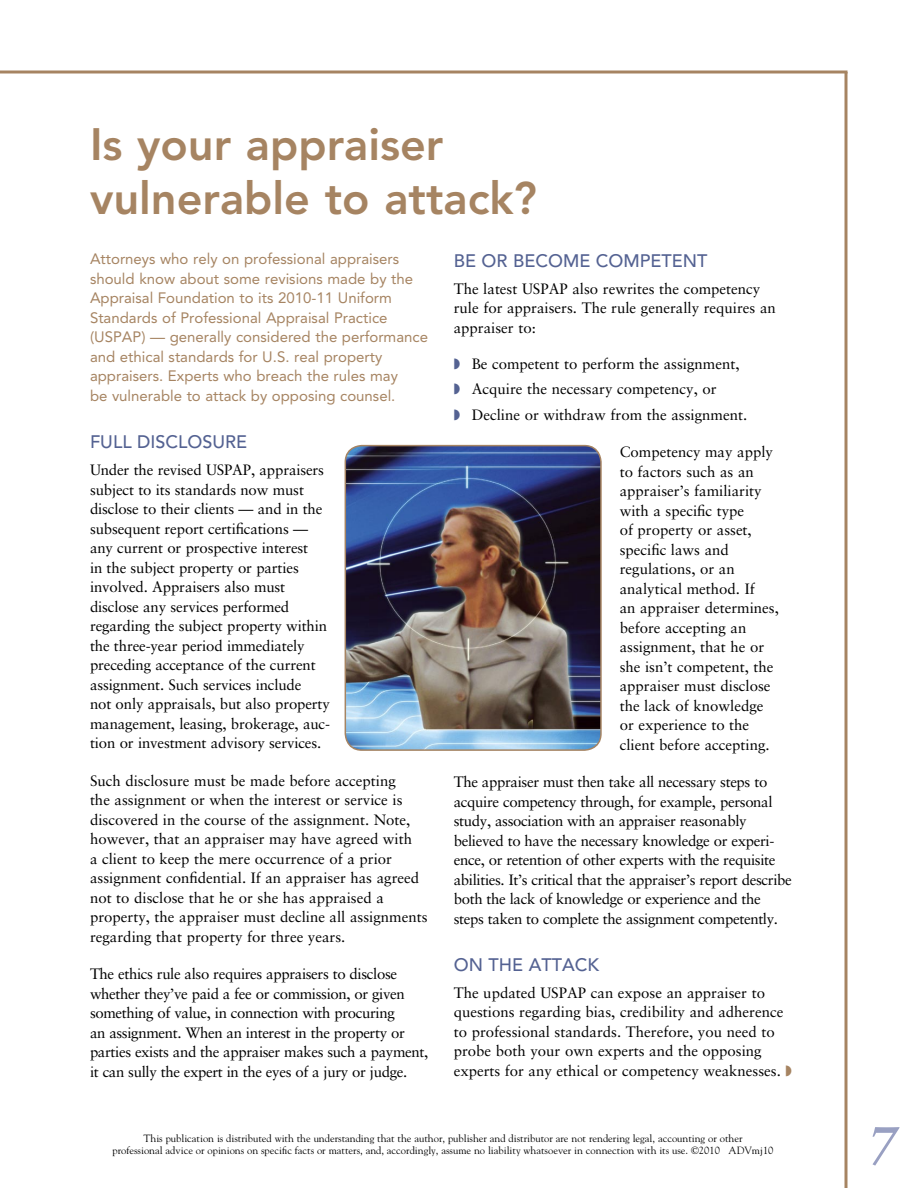
<style>
.page{position:relative;width:918px;height:1188px;background:#fff}
.page>*{position:absolute;margin:0;border:0;box-sizing:border-box;transform-origin:0 0}
.t1{font:italic 700 54px "Sabon LT Std";color:#99a0c2}
.t2{font:800 45px/54px "Avenir LT Std";color:#a68462}
.t3{font:500 18px "Avenir LT Std";color:#546292}
.t4{font:15px/19.5px "Sabon LT Std";letter-spacing:-.01em;color:#000}
.t5{font:15px/19.5px "Avenir LT Std";color:#a68462}
.t6{font:10.5px/12.6px "Goudy Std";color:#000;text-align:center}
</style>
<div class="page">
<svg style="left:844px;top:74px;width:4px;height:1114px"></svg>
<svg style="left:0;top:70px;width:848px;height:4px"></svg>
<img style="left:345px;top:446px;width:256px;height:304px">
<div style="left:345px;top:445px;width:257px;height:306px;border:2px solid #a68462;border-radius:17px"></div>
<h2 class="t2" style="left:90px;top:118px;width:448px">Is your appraiser vulnerable to attack?</h2>
<p class="t5" style="left:90px;top:250px;width:340px">Attorneys who rely on professional appraisers should know about some revisions made by the Appraisal Foundation to its 2010-11 Uniform Standards of Professional Appraisal Practice (USPAP) — generally considered the performance and ethical standards for U.S. real property appraisers. Experts who breach the rules may<br>be vulnerable to attack by opposing counsel.</p>
<p class="t3" style="left:90px;top:431px;width:159px">FULL DISCLOSURE</p>
<p class="t4" style="left:90px;top:460px;width:242px">Under the revised USPAP, appraisers subject to its standards now must disclose to their clients — and in the subsequent report certifications — any current or prospective interest<br>in the subject property or parties involved. Appraisers also must disclose any services performed regarding the subject property within the three-year period immediately preceding acceptance of the current assignment. Such services include<br>not only appraisals, but also property management, leasing, brokerage, auc&shy;tion or investment advisory services.</p>
<p class="t4" style="left:90px;top:770px;width:339px">Such disclosure must be made before accepting<br>the assignment or when the interest or service is discovered in the course of the assignment. Note, however, that an appraiser may have agreed with<br>a client to keep the mere occurrence of a prior assignment confidential. If an appraiser has agreed not to disclose that he or she has appraised a property, the appraiser must decline all assignments regarding that property for three years.</p>
<p class="t4" style="left:90px;top:964px;width:340px">The ethics rule also requires appraisers to disclose whether they’ve paid a fee or commission, or given something of value, in connection with procuring<br>an assignment. When an interest in the property or parties exists and the appraiser makes such a payment, it can sully the expert in the eyes of a jury or judge.</p>
<p class="t3" style="left:454px;top:250px;width:255px">BE OR BECOME COMPETENT</p>
<p class="t4" style="left:454px;top:279px;width:324px">The latest USPAP also rewrites the competency rule for appraisers. The rule generally requires an appraiser to:</p>
<p class="t4" style="left:472px;top:351px;width:277px;line-height:25.5px">Be competent to perform the assignment,<br>Acquire the necessary competency, or<br>Decline or withdraw from the assignment.</p>
<p class="t4" style="left:620px;top:442px;width:161px">Competency may apply to factors such as an appraiser’s familiarity with a specific type<br>of property or asset, specific laws and regulations, or an analytical method. If<br>an appraiser determines, before accepting an assignment, that he or she isn’t competent, the appraiser must disclose the lack of knowledge or experience to the client before accepting.</p>
<p class="t4" style="left:454px;top:772px;width:340px">The appraiser must then take all necessary steps to acquire competency through, for example, personal study, association with an appraiser reasonably believed to have the necessary knowledge or experi&shy;ence, or retention of other experts with the requisite abilities. It’s critical that the appraiser’s report describe both the lack of knowledge or experience and the steps taken to complete the assignment competently.</p>
<p class="t3" style="left:454px;top:954px;width:147px">ON THE ATTACK</p>
<p class="t4" style="left:454px;top:983px;width:331px">The updated USPAP can expose an appraiser to questions regarding bias, credibility and adherence to professional standards. Therefore, you need to probe both your own experts and the opposing experts for any ethical or competency weaknesses.</p>
<p class="t6" style="left:113px;top:1132px;width:662px">This publication is distributed with the understanding that the author, publisher and distributor are not rendering legal, accounting or other<br>professional advice or opinions on specific facts or matters, and, accordingly, assume no liability whatsoever in connection with its use. ©2010 ADVmj10</p>
<h1 class="t1" style="left:867px;top:1113px;width:32px">7</h1>
</div>
